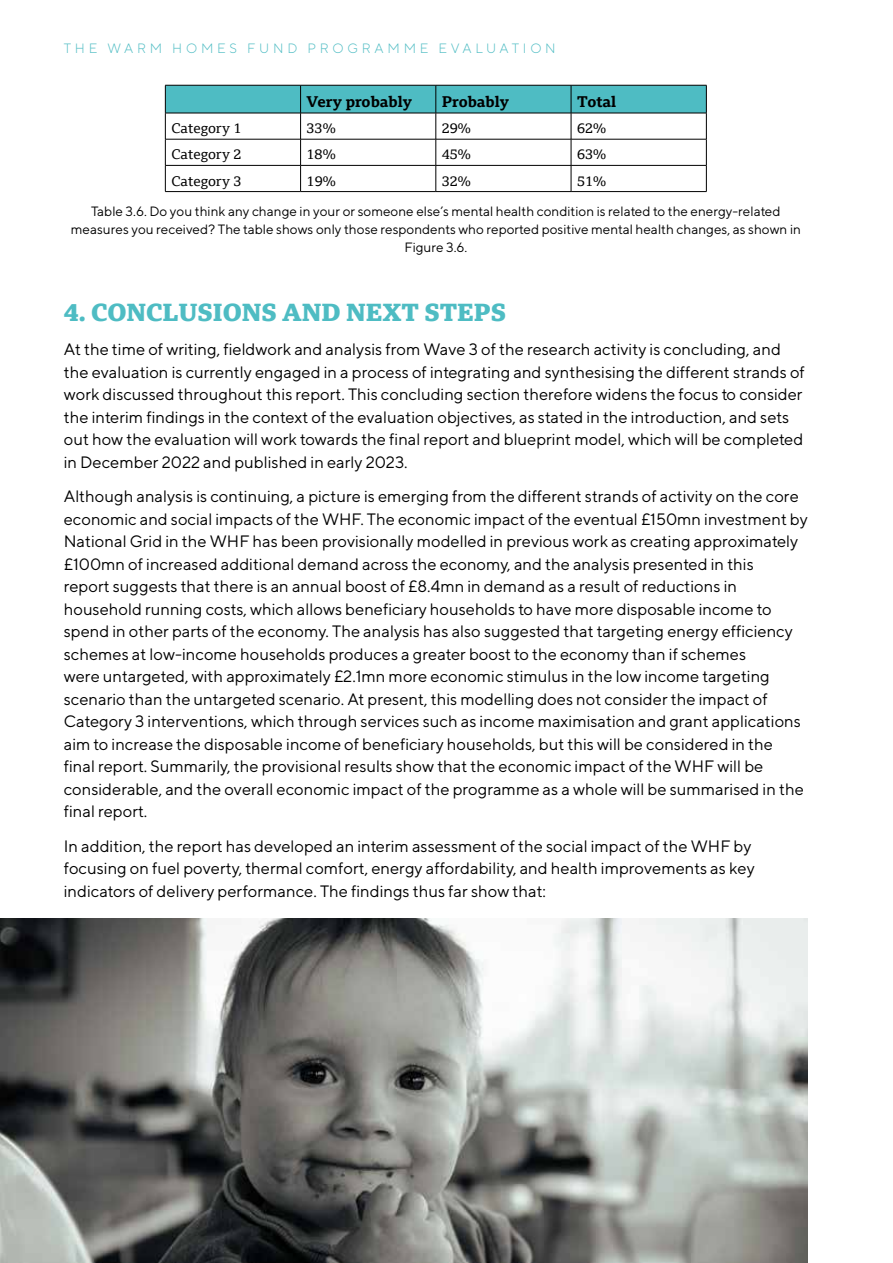
<style>
.page{position:relative;width:893px;height:1263px;background:#fff}
.page>*{position:absolute;margin:0;border:0;box-sizing:border-box;transform-origin:0 0}
.t1{font:800 24px "BBC Reith Serif App";color:#4ebcc3}
.t2{font:16.5px/22.5px "TT Norms";color:#000}
.t3{font:700 15px "BBC Reith Serif App";color:#000}
.t4{font:13.5px/18px "TT Norms";color:#000;text-align:center}
.t5{font:13.5px "BBC Reith Serif App";color:#000}
.t6{font:300 13.5px "TT Norms";letter-spacing:.28em;color:#4ebcc3}
</style>
<div class="page">
<svg style="left:165px;top:85px;width:542px;height:106px"></svg>
<hr style="left:165px;top:191px;width:136px;height:1px;background:#000">
<hr style="left:301px;top:191px;width:135px;height:1px;background:#000">
<hr style="left:436px;top:191px;width:135px;height:1px;background:#000">
<hr style="left:571px;top:191px;width:136px;height:1px;background:#000">
<img style="left:0;top:918px;width:808px;height:345px">
<p class="t6" style="left:64px;top:40px;width:493px">THE WARM HOMES FUND PROGRAMME EVALUATION</p>
<p class="t3" style="left:307px;top:92px;width:107px">Very probably</p>
<p class="t3" style="left:442px;top:92px;width:69px">Probably</p>
<p class="t3" style="left:577px;top:92px;width:41px">Total</p>
<p class="t5" style="left:171px;top:120px;width:72px">Category 1</p>
<p class="t5" style="left:307px;top:120px;width:31px">33%</p>
<p class="t5" style="left:442px;top:120px;width:31px">29%</p>
<p class="t5" style="left:577px;top:120px;width:31px">62%</p>
<p class="t5" style="left:171px;top:146px;width:72px">Category 2</p>
<p class="t5" style="left:307px;top:146px;width:31px">18%</p>
<p class="t5" style="left:442px;top:146px;width:31px">45%</p>
<p class="t5" style="left:577px;top:146px;width:31px">63%</p>
<p class="t5" style="left:171px;top:172px;width:72px">Category 3</p>
<p class="t5" style="left:307px;top:172px;width:31px">19%</p>
<p class="t5" style="left:442px;top:172px;width:31px">32%</p>
<p class="t5" style="left:577px;top:172px;width:31px">51%</p>
<p class="t4" style="left:71px;top:202px;width:731px">Table 3.6. Do you think any change in your or someone else’s mental health condition is related to the energy-related measures you received? The table shows only those respondents who reported positive mental health changes, as shown in<br>Figure 3.6.</p>
<h1 class="t1" style="left:64px;top:297px;width:444px">4. CONCLUSIONS AND NEXT STEPS</h1>
<p class="t2" style="left:64px;top:338px;width:743px">At the time of writing, fieldwork and analysis from Wave 3 of the research activity is concluding, and the evaluation is currently engaged in a process of integrating and synthesising the different strands of work discussed throughout this report. This concluding section therefore widens the focus to consider the interim findings in the context of the evaluation objectives, as stated in the introduction, and sets out how the evaluation will work towards the final report and blueprint model, which will be completed in December 2022 and published in early 2023.</p>
<p class="t2" style="left:64px;top:485px;width:746px">Although analysis is continuing, a picture is emerging from the different strands of activity on the core economic and social impacts of the WHF. The economic impact of the eventual £150mn investment by National Grid in the WHF has been provisionally modelled in previous work as creating approximately £100mn of increased additional demand across the economy, and the analysis presented in this<br>report suggests that there is an annual boost of £8.4mn in demand as a result of reductions in household running costs, which allows beneficiary households to have more disposable income to spend in other parts of the economy. The analysis has also suggested that targeting energy efficiency schemes at low-income households produces a greater boost to the economy than if schemes<br>were untargeted, with approximately £2.1mn more economic stimulus in the low income targeting scenario than the untargeted scenario. At present, this modelling does not consider the impact of Category 3 interventions, which through services such as income maximisation and grant applications aim to increase the disposable income of beneficiary households, but this will be considered in the final report. Summarily, the provisional results show that the economic impact of the WHF will be considerable, and the overall economic impact of the programme as a whole will be summarised in the final report.</p>
<p class="t2" style="left:64px;top:834px;width:692px">In addition, the report has developed an interim assessment of the social impact of the WHF by focusing on fuel poverty, thermal comfort, energy affordability, and health improvements as key indicators of delivery performance. The findings thus far show that:</p>
</div>
